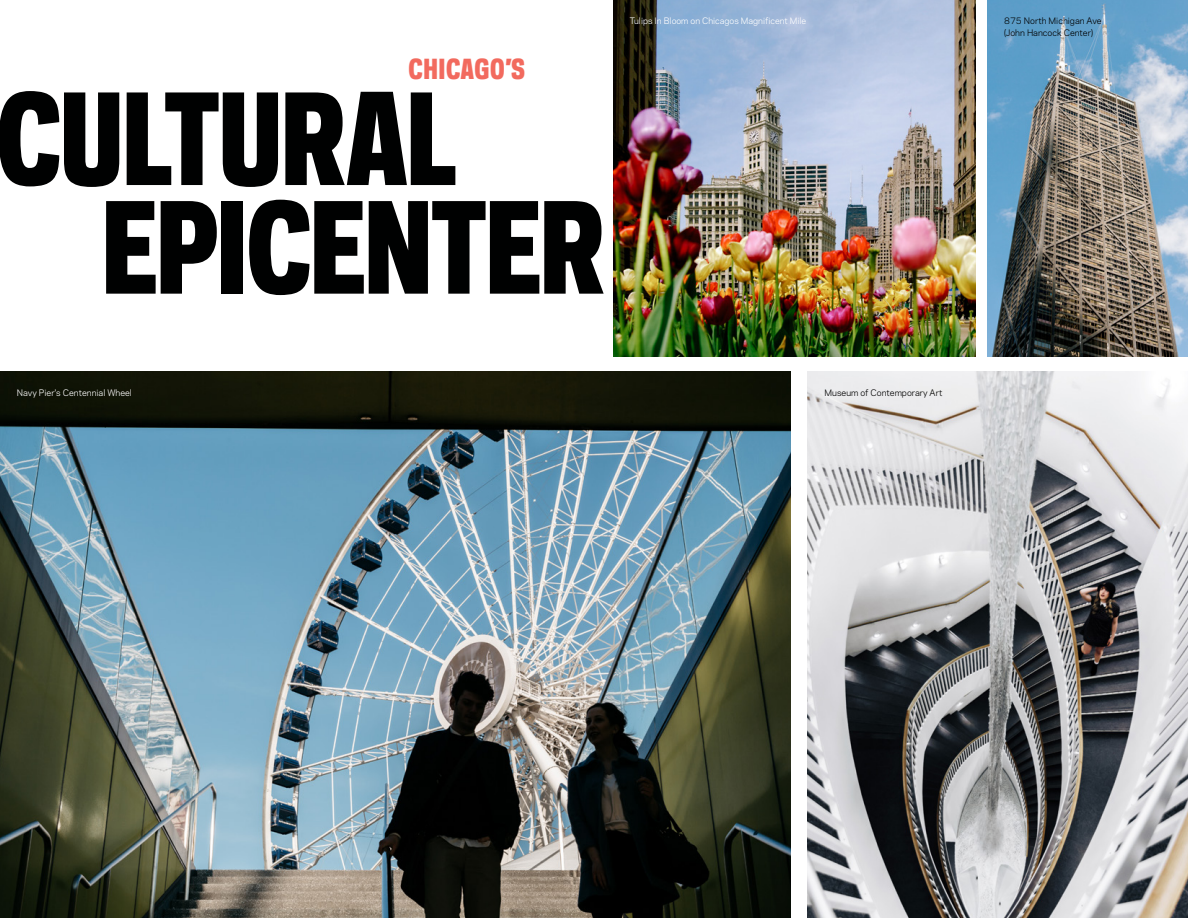
<style>
.page{position:relative;width:1188px;height:918px;background:#fff}
.page>*{position:absolute;margin:0;border:0;box-sizing:border-box;transform-origin:0 0}
.t1{font:800 118.65px "Polaris Condensed";letter-spacing:-.04em;color:#000101}
.t2{font:800 25.95px "Polaris Condensed";color:#f26a5e}
.t3{font:8.4px "Galaxie Polaris";color:#fff}
.t4{font:8.4px/12.1px "Galaxie Polaris";color:#000}
</style>
<div class="page">
<img style="left:0;top:372px;width:791px;height:546px">
<img style="left:613px;top:0;width:362px;height:357px">
<img style="left:987px;top:0;width:201px;height:356px">
<img style="left:808px;top:372px;width:380px;height:546px">
<h2 class="t2" style="left:408px;top:52px;width:119px">CHICAGO’S</h2>
<h1 class="t1" style="left:-6px;top:60px;width:465px">CULTURAL</h1>
<h1 class="t1" style="left:100px;top:169px;width:507px">EPICENTER</h1>
<p class="t3" style="left:630px;top:14px;width:178px">Tulips In Bloom on Chicagos Magnificent Mile</p>
<p class="t4" style="left:1004px;top:14px;width:99px">875 North Michigan Ave (John Hancock Center)</p>
<p class="t3" style="left:17px;top:386px;width:117px">Navy Pier's Centennial Wheel</p>
<p class="t4" style="left:825px;top:386px;width:119px">Museum of Contemporary Art</p>
</div>
